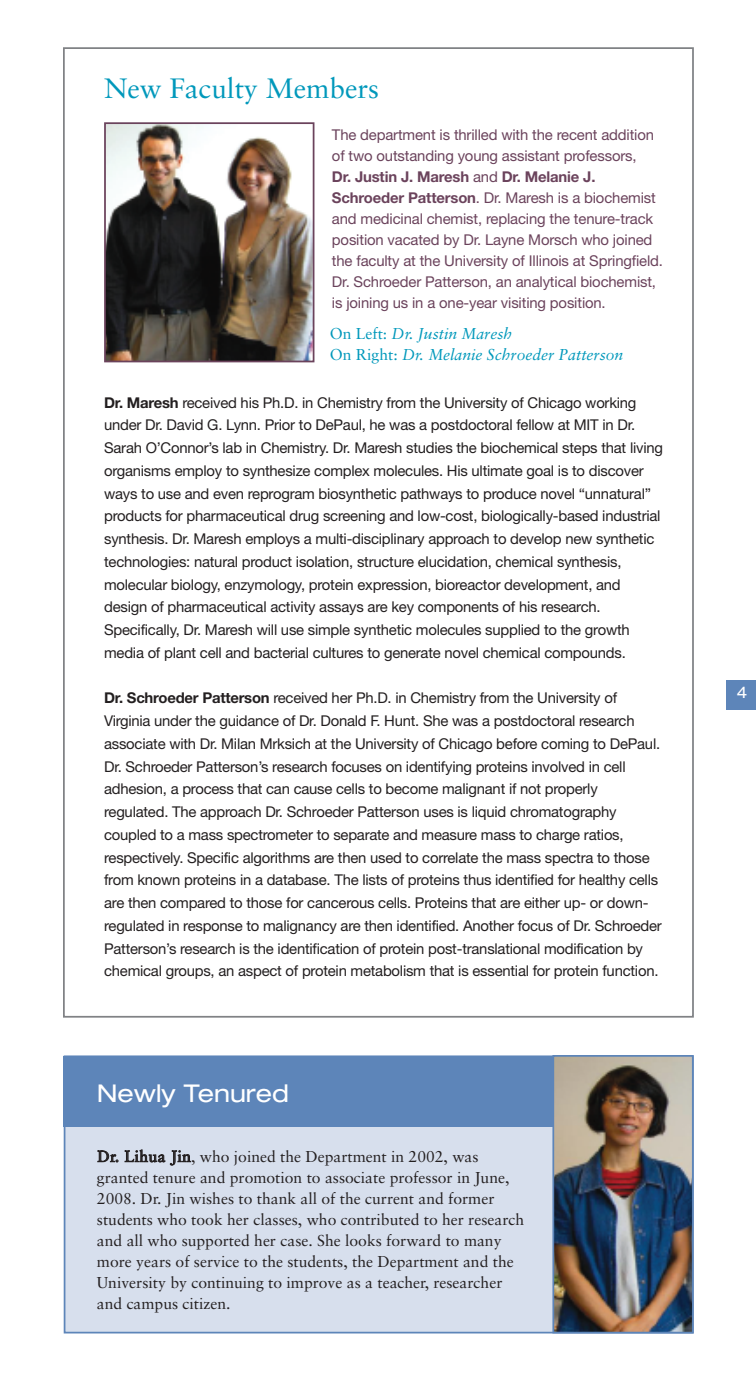
<style>
.page{position:relative;width:756px;height:1386px;background:#fff}
.page>*{position:absolute;margin:0;border:0;box-sizing:border-box;transform-origin:0 0}
.t1{font:28px "Sabon";color:#0098bb}
.t2{font:expanded 24.5px "Helvetica Neue";color:#fff}
.t3{font:15.75px/21px "Sabon";color:#231f20}
.t4{font:italic 15.75px/21px "Sabon";color:#0098bb}
.t5{font:expanded 15.75px "Helvetica Neue";color:#fff}
.t6{font:14.88px/22.8px "Helvetica Neue";letter-spacing:-.015em;color:#231f20}
.t7{font:14.88px/21px "Helvetica Neue";letter-spacing:-.01em;color:#6b435c}
.s1{font-weight:700}
.s2{font-style:normal}
</style>
<div class="page">
<img style="left:107px;top:125px;width:204px;height:234px">
<div style="left:104px;top:122px;width:210px;height:240px;border:2px solid #6b435c"></div>
<div style="left:65px;top:1057px;width:627px;height:275px;background:#d7dfed"></div>
<div style="left:64px;top:1056px;width:489px;height:71px;background:#5d85b9"></div>
<img style="left:555px;top:1058px;width:136px;height:273px">
<div style="left:552px;top:1055px;width:142px;height:279px;border:2px solid #5d85b9"></div>
<div style="left:727px;top:680px;width:29px;height:30px;background:#5d85b9"></div>
<h1 class="t1" style="left:104px;top:77px;width:277px">New Faculty Members</h1>
<p class="t7" style="left:332px;top:126px;width:333px">The department is thrilled with the recent addition of two outstanding young assistant professors,<br><span class="s1">Dr. Justin J. Maresh</span> and <span class="s1">Dr. Melanie J.<br>Schroeder Patterson</span>. Dr. Maresh is a biochemist and medicinal chemist, replacing the tenure-track position vacated by Dr. Layne Morsch who joined the faculty at the University of Illinois at Springfield.<br>Dr. Schroeder Patterson, an analytical biochemist, is joining us in a one-year visiting position.</p>
<p class="t4" style="left:330px;top:324px;width:295px"><span class="s2">On Left:</span> Dr. Justin Maresh<br><span class="s2">On Right:</span> Dr. Melanie Schroeder Patterson</p>
<p class="t6" style="left:104px;top:392px;width:560px"><span class="s1">Dr. Maresh</span> received his Ph.D. in Chemistry from the University of Chicago working under Dr. David G. Lynn. Prior to DePaul, he was a postdoctoral fellow at MIT in Dr.<br>Sarah O’Connor’s lab in Chemistry. Dr. Maresh studies the biochemical steps that living organisms employ to synthesize complex molecules. His ultimate goal is to discover ways to use and even reprogram biosynthetic pathways to produce novel “unnatural” products for pharmaceutical drug screening and low-cost, biologically-based industrial synthesis. Dr. Maresh employs a multi-disciplinary approach to develop new synthetic technologies: natural product isolation, structure elucidation, chemical synthesis, molecular biology, enzymology, protein expression, bioreactor development, and design of pharmaceutical activity assays are key components of his research.<br>Specifically, Dr. Maresh will use simple synthetic molecules supplied to the growth media of plant cell and bacterial cultures to generate novel chemical compounds.</p>
<p class="t6" style="left:104px;top:688px;width:559px"><span class="s1">Dr. Schroeder Patterson</span> received her Ph.D. in Chemistry from the University of Virginia under the guidance of Dr. Donald F. Hunt. She was a postdoctoral research associate with Dr. Milan Mrksich at the University of Chicago before coming to DePaul.<br>Dr. Schroeder Patterson’s research focuses on identifying proteins involved in cell adhesion, a process that can cause cells to become malignant if not properly regulated. The approach Dr. Schroeder Patterson uses is liquid chromatography coupled to a mass spectrometer to separate and measure mass to charge ratios, respectively. Specific algorithms are then used to correlate the mass spectra to those from known proteins in a database. The lists of proteins thus identified for healthy cells are then compared to those for cancerous cells. Proteins that are either up- or down&shy;regulated in response to malignancy are then identified. Another focus of Dr. Schroeder Patterson’s research is the identification of protein post-translational modification by chemical groups, an aspect of protein metabolism that is essential for protein function.</p>
<h2 class="t2" style="left:97px;top:1084px;width:194px">Newly Tenured</h2>
<p class="t3" style="left:97px;top:1147px;width:429px">Dr. Lihua Jin, who joined the Department in 2002, was granted tenure and promotion to associate professor in June, 2008. Dr. Jin wishes to thank all of the current and former students who took her classes, who contributed to her research and all who supported her case. She looks forward to many more years of service to the students, the Department and the University by continuing to improve as a teacher, researcher and campus citizen.</p>
<p class="t5" style="left:737px;top:687px;width:12px">4</p>
</div>
